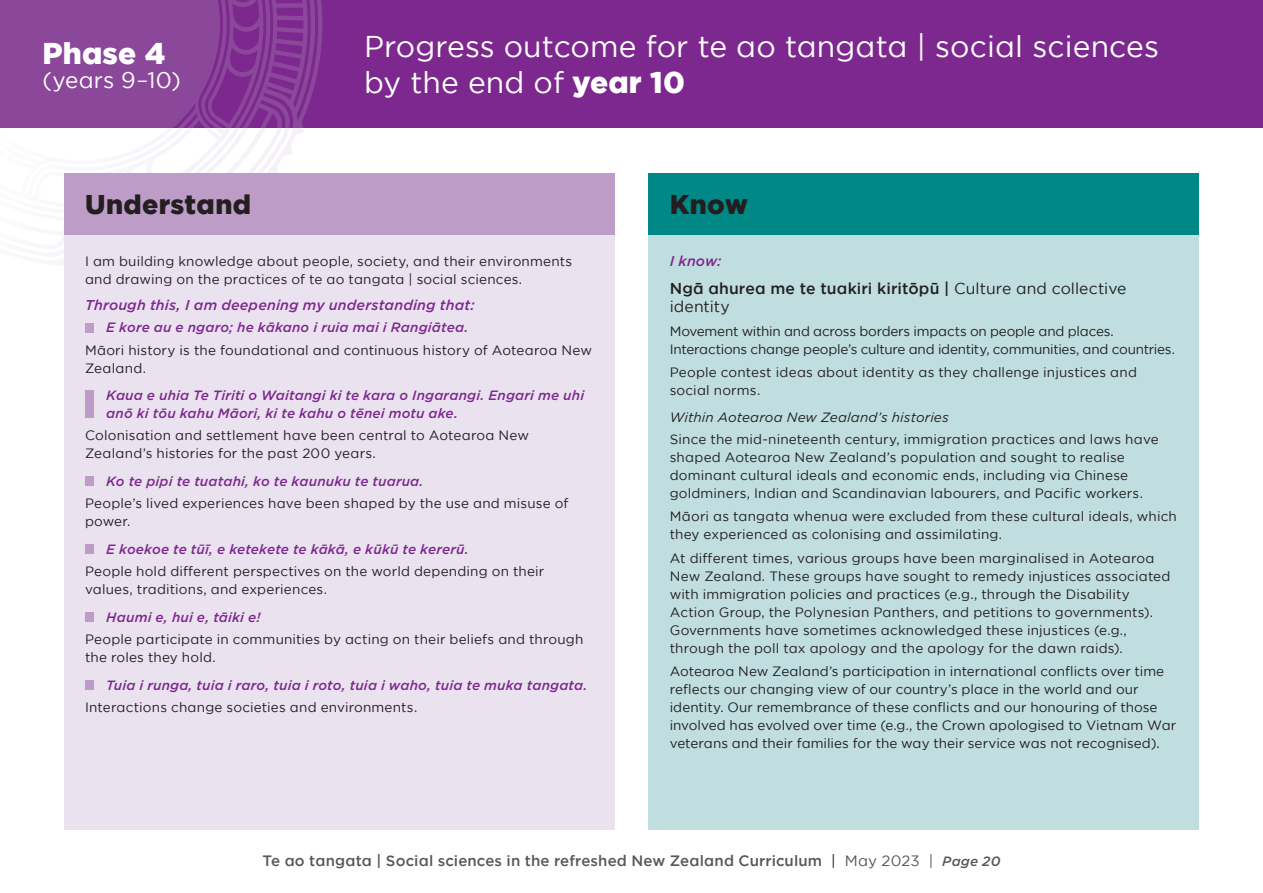
<style>
.page{position:relative;width:1263px;height:893px;background:#fff}
.page>*{position:absolute;margin:0;border:0;box-sizing:border-box;transform-origin:0 0}
.H1_reverse{font:30px/36px "Gotham";letter-spacing:.005em;color:#fff}
.H1_reverse-2{font:900 30px "Gotham";letter-spacing:.005em;color:#fff}
.understand_know_do_headings{font:900 27px "Gotham";letter-spacing:.01em;color:#231f20}
.understand_know_do_headings-2{font:22.5px "Gotham";letter-spacing:.01em;color:#fff}
.t1{font:500 15.75px/18.9px "Gotham";letter-spacing:.005em;color:#231f20}
.t2{font:500 15px "Gotham";letter-spacing:.01em;color:#57585a}
.I_know__social_sciences_colour{font:italic 500 14.25px "Gotham";letter-spacing:.01em;color:#7d288f}
.Body{font:13.5px/18px "Gotham";letter-spacing:.01em;color:#231f20}
.Whakatauki_-_social_sciences{font:italic 500 13.5px/18px "Gotham";letter-spacing:.01em;color:#7d288f}
.Body-2{font:13.5px/18px "Gotham";letter-spacing:-.015em;color:#231f20}
.Within_Aotearoa_New_Zealand_s_histories{font:italic 13.5px "Gotham";letter-spacing:.005em;color:#231f20}
.s1{font-weight:900}
.s2{font-weight:400}
.s3{font-weight:400;color:#231f20}
.s4{font-style:italic;font-size:13.5px}
</style>
<div class="page">
<div style="left:0;top:0;width:1263px;height:128px;background:#7d288f"></div>
<svg style="left:0;top:0;width:322px;height:173px"></svg>
<div style="left:648px;top:173px;width:551px;height:62px;background:#008887"></div>
<div style="left:648px;top:235px;width:551px;height:594px;background:#c0dee0"></div>
<div style="left:64px;top:235px;width:550px;height:594px;background:#ebe2f0"></div>
<div style="left:64px;top:173px;width:550px;height:62px;background:#bd9dc8"></div>
<div style="left:85px;top:323px;width:9px;height:9px;background:#bd9dc8"></div>
<div style="left:85px;top:476px;width:9px;height:10px;background:#bd9dc8"></div>
<div style="left:85px;top:544px;width:9px;height:10px;background:#bd9dc8"></div>
<div style="left:85px;top:612px;width:9px;height:10px;background:#bd9dc8"></div>
<div style="left:85px;top:680px;width:9px;height:9px;background:#bd9dc8"></div>
<div style="left:85px;top:391px;width:9px;height:27px;background:#bd9dc8"></div>
<p class="H1_reverse-2" style="left:43px;top:32px;width:124px">Phase 4</p>
<p class="understand_know_do_headings-2" style="left:43px;top:65px;width:140px">(years 9–10)</p>
<p class="understand_know_do_headings" style="left:85px;top:185px;width:167px">Understand</p>
<p class="H1_reverse" style="left:364px;top:28px;width:796px">Progress outcome for te ao tangata | social sciences by the end of <span class="s1">year 10</span></p>
<p class="understand_know_do_headings" style="left:670px;top:185px;width:80px">Know</p>
<p class="Body" style="left:85px;top:252px;width:489px">I am building knowledge about people, society, and their environments and drawing on the practices of te ao tangata | social sciences.</p>
<p class="I_know__social_sciences_colour" style="left:85px;top:296px;width:391px">Through this, I am deepening my understanding that:</p>
<p class="Whakatauki_-_social_sciences" style="left:106px;top:318px;width:363px">E kore au e ngaro; he kākano i ruia mai i Rangiātea.</p>
<p class="Body" style="left:85px;top:341px;width:508px">Māori history is the foundational and continuous history of Aotearoa New<br>Zealand.</p>
<p class="Whakatauki_-_social_sciences" style="left:106px;top:386px;width:479px">Kaua e uhia Te Tiriti o Waitangi ki te kara o Ingarangi. Engari me uhi anō ki tōu kahu Māori, ki te kahu o tēnei motu ake.</p>
<p class="Body" style="left:85px;top:426px;width:446px">Colonisation and settlement have been central to Aotearoa New<br>Zealand’s histories for the past 200 years.</p>
<p class="Whakatauki_-_social_sciences" style="left:106px;top:472px;width:319px">Ko te pipi te tuatahi, ko te kaunuku te tuarua.</p>
<p class="Body" style="left:85px;top:494px;width:485px">People’s lived experiences have been shaped by the use and misuse of power.</p>
<p class="Whakatauki_-_social_sciences" style="left:106px;top:540px;width:364px">E koekoe te tūī, e ketekete te kākā, e kūkū te kererū.</p>
<p class="Body" style="left:85px;top:562px;width:461px">People hold different perspectives on the world depending on their values, traditions, and experiences.</p>
<p class="Whakatauki_-_social_sciences" style="left:106px;top:608px;width:156px">Haumi e, hui e, tāiki e!</p>
<p class="Body" style="left:85px;top:630px;width:500px">People participate in communities by acting on their beliefs and through the roles they hold.</p>
<p class="Whakatauki_-_social_sciences" style="left:106px;top:676px;width:483px">Tuia i runga, tuia i raro, tuia i roto, tuia i waho, tuia te muka tangata.</p>
<p class="Body" style="left:85px;top:698px;width:334px">Interactions change societies and environments.</p>
<p class="I_know__social_sciences_colour" style="left:670px;top:252px;width:53px">I know:</p>
<h2 class="t1" style="left:670px;top:278px;width:458px">Ngā ahurea me te tuakiri kiritōpū | <span class="s2">Culture and collective identity</span></h2>
<p class="Body-2" style="left:670px;top:322px;width:507px">Movement within and across borders impacts on people and places.<br>Interactions change people’s culture and identity, communities, and countries.</p>
<p class="Body" style="left:670px;top:363px;width:469px">People contest ideas about identity as they challenge injustices and social norms.</p>
<p class="Within_Aotearoa_New_Zealand_s_histories" style="left:670px;top:408px;width:281px">Within Aotearoa New Zealand’s histories</p>
<p class="Body" style="left:670px;top:430px;width:490px">Since the mid-nineteenth century, immigration practices and laws have shaped Aotearoa New Zealand’s population and sought to realise dominant cultural ideals and economic ends, including via Chinese goldminers, Indian and Scandinavian labourers, and Pacific workers.</p>
<p class="Body" style="left:670px;top:507px;width:509px">Māori as tangata whenua were excluded from these cultural ideals, which they experienced as colonising and assimilating.</p>
<p class="Body" style="left:670px;top:548px;width:502px">At different times, various groups have been marginalised in Aotearoa New Zealand. These groups have sought to remedy injustices associated with immigration policies and practices (e.g., through the Disability Action Group, the Polynesian Panthers, and petitions to governments).<br>Governments have sometimes acknowledged these injustices (e.g., through the poll tax apology and the apology for the dawn raids).</p>
<p class="Body" style="left:670px;top:662px;width:508px">Aotearoa New Zealand’s participation in international conflicts over time reflects our changing view of our country’s place in the world and our identity. Our remembrance of these conflicts and our honouring of those involved has evolved over time (e.g., the Crown apologised to Vietnam War veterans and their families for the way their service was not recognised).</p>
<p class="t2" style="left:262px;top:851px;width:739px">Te ao tangata | Social sciences in the refreshed New Zealand Curriculum <span class="s3">|</span> <span class="s2">May 2023 |</span> <span class="s4">Page 20</span></p>
</div>
